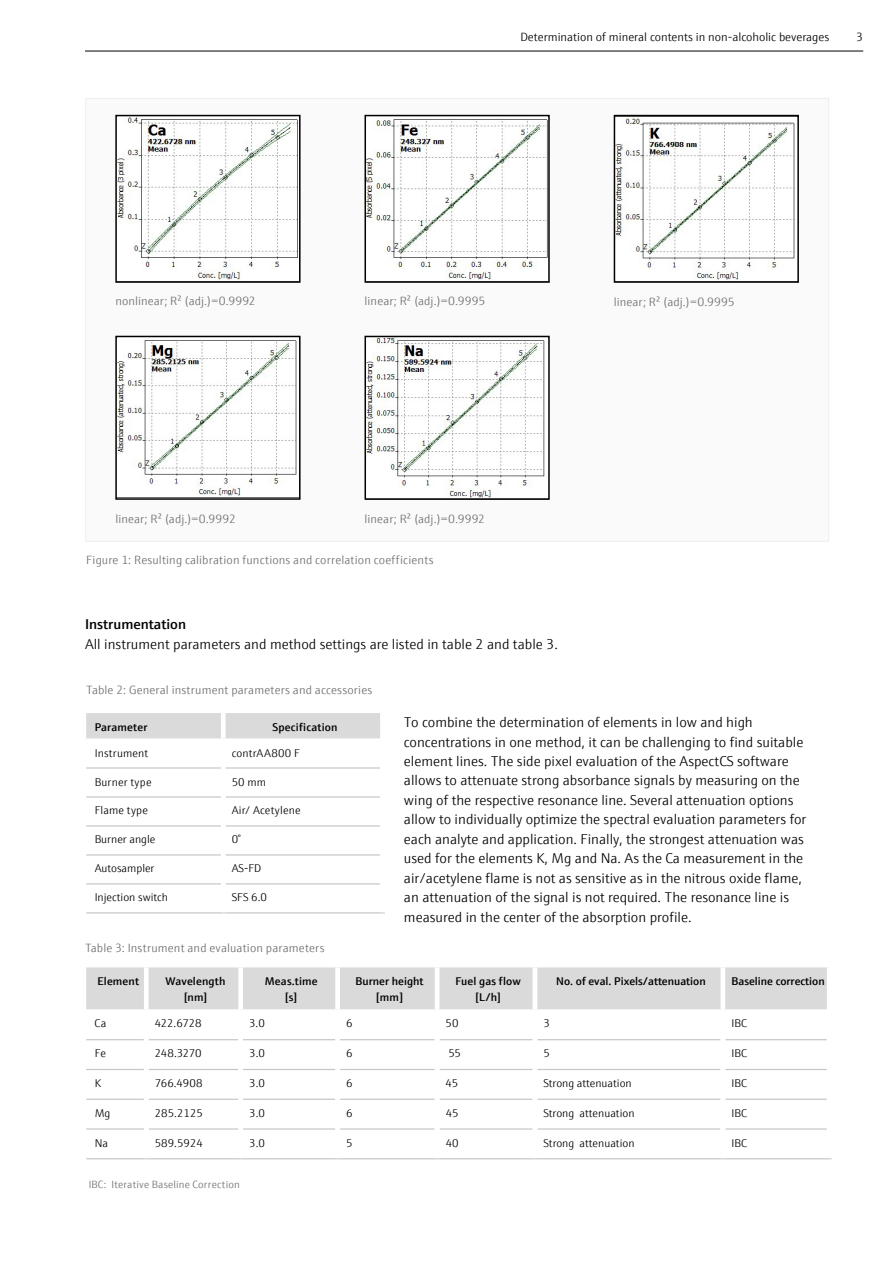
<style>
.page{position:relative;width:893px;height:1263px;background:#fff}
.page>*{position:absolute;margin:0;border:0;box-sizing:border-box;transform-origin:0 0}
.t1{font:300 14.25px/19.5px "E+H Sans";color:#000}
.t2{font:600 14.25px "E+H Sans";color:#000}
.t3{font:300 12px "E+H Sans";letter-spacing:.01em;color:#706f6f}
.t4{font:300 12px "E+H Sans";color:#000}
.t5{font:300 11.25px "E+H Sans";color:#000}
.t6{font:600 11.25px/16.5px "E+H Sans";color:#000;text-align:center}
.t7{font:300 11.25px "E+H Sans";letter-spacing:.02em;color:#000}
.t8{font:600 11.25px "E+H Sans";letter-spacing:.02em;color:#000}
.t9{font:300 10.5px "E+H Sans";letter-spacing:.02em;color:#706f6f}
</style>
<div class="page">
<div style="left:85px;top:98px;width:744px;height:444px;background:#fafafa;border:1px solid #f0f0ef"></div>
<img style="left:118px;top:118px;width:180px;height:162px">
<div style="left:115px;top:115px;width:186px;height:168px;border:2px solid #000"></div>
<img style="left:367px;top:119px;width:180px;height:161px">
<div style="left:364px;top:115px;width:186px;height:168px;border:2px solid #000"></div>
<img style="left:617px;top:118px;width:178px;height:162px">
<div style="left:614px;top:115px;width:185px;height:168px;border:2px solid #000"></div>
<img style="left:118px;top:340px;width:179px;height:156px">
<div style="left:115px;top:336px;width:186px;height:164px;border:2px solid #000"></div>
<img style="left:367px;top:339px;width:178px;height:158px">
<div style="left:364px;top:336px;width:186px;height:164px;border:2px solid #000"></div>
<div style="left:86px;top:967px;width:741px;height:42px;background:#dadada"></div>
<div style="left:144px;top:967px;width:5px;height:42px;background:#fff"></div>
<hr style="left:86px;top:1039px;width:58px;height:1px;background:#c6c6c6">
<hr style="left:149px;top:1039px;width:89px;height:1px;background:#c6c6c6">
<hr style="left:243px;top:1039px;width:92px;height:1px;background:#c6c6c6">
<hr style="left:340px;top:1039px;width:95px;height:1px;background:#c6c6c6">
<hr style="left:86px;top:1069px;width:58px;height:1px;background:#c6c6c6">
<hr style="left:149px;top:1069px;width:89px;height:1px;background:#c6c6c6">
<hr style="left:243px;top:1069px;width:92px;height:1px;background:#c6c6c6">
<hr style="left:340px;top:1069px;width:95px;height:1px;background:#c6c6c6">
<hr style="left:86px;top:1099px;width:58px;height:1px;background:#c6c6c6">
<hr style="left:149px;top:1099px;width:89px;height:1px;background:#c6c6c6">
<hr style="left:243px;top:1099px;width:92px;height:1px;background:#c6c6c6">
<hr style="left:340px;top:1099px;width:95px;height:1px;background:#c6c6c6">
<hr style="left:86px;top:1128px;width:58px;height:1px;background:#c6c6c6">
<hr style="left:149px;top:1128px;width:89px;height:1px;background:#c6c6c6">
<hr style="left:243px;top:1128px;width:92px;height:1px;background:#c6c6c6">
<hr style="left:340px;top:1128px;width:95px;height:1px;background:#c6c6c6">
<hr style="left:86px;top:1158px;width:60px;height:1px;background:#c6c6c6">
<hr style="left:146px;top:1158px;width:95px;height:1px;background:#c6c6c6">
<hr style="left:241px;top:1158px;width:97px;height:1px;background:#c6c6c6">
<hr style="left:338px;top:1158px;width:99px;height:1px;background:#c6c6c6">
<hr style="left:439px;top:1039px;width:94px;height:1px;background:#c6c6c6">
<hr style="left:439px;top:1069px;width:94px;height:1px;background:#c6c6c6">
<hr style="left:439px;top:1099px;width:94px;height:1px;background:#c6c6c6">
<hr style="left:439px;top:1128px;width:94px;height:1px;background:#c6c6c6">
<hr style="left:437px;top:1158px;width:98px;height:1px;background:#c6c6c6">
<hr style="left:537px;top:1039px;width:183px;height:1px;background:#c6c6c6">
<hr style="left:725px;top:1039px;width:102px;height:1px;background:#c6c6c6">
<hr style="left:537px;top:1069px;width:183px;height:1px;background:#c6c6c6">
<hr style="left:725px;top:1069px;width:102px;height:1px;background:#c6c6c6">
<hr style="left:537px;top:1099px;width:183px;height:1px;background:#c6c6c6">
<hr style="left:725px;top:1099px;width:102px;height:1px;background:#c6c6c6">
<hr style="left:537px;top:1128px;width:183px;height:1px;background:#c6c6c6">
<hr style="left:725px;top:1128px;width:102px;height:1px;background:#c6c6c6">
<hr style="left:535px;top:1158px;width:188px;height:1px;background:#c6c6c6">
<hr style="left:723px;top:1158px;width:108px;height:1px;background:#c6c6c6">
<div style="left:238px;top:967px;width:5px;height:42px;background:#fff"></div>
<div style="left:335px;top:967px;width:5px;height:42px;background:#fff"></div>
<hr style="left:435px;top:967px;width:4px;height:42px;background:#fff">
<hr style="left:533px;top:967px;width:4px;height:42px;background:#fff">
<div style="left:720px;top:967px;width:5px;height:42px;background:#fff"></div>
<div style="left:86px;top:713px;width:294px;height:25px;background:#dadada"></div>
<hr style="left:86px;top:767px;width:135px;height:1px;background:#c6c6c6">
<hr style="left:226px;top:767px;width:154px;height:1px;background:#c6c6c6">
<hr style="left:86px;top:796px;width:135px;height:1px;background:#c6c6c6">
<hr style="left:226px;top:796px;width:154px;height:1px;background:#c6c6c6">
<hr style="left:86px;top:825px;width:135px;height:1px;background:#c6c6c6">
<hr style="left:226px;top:825px;width:154px;height:1px;background:#c6c6c6">
<hr style="left:86px;top:854px;width:135px;height:1px;background:#c6c6c6">
<hr style="left:226px;top:854px;width:154px;height:1px;background:#c6c6c6">
<hr style="left:86px;top:883px;width:135px;height:1px;background:#c6c6c6">
<hr style="left:226px;top:883px;width:154px;height:1px;background:#c6c6c6">
<hr style="left:86px;top:912px;width:137px;height:1px;background:#c6c6c6">
<hr style="left:223px;top:912px;width:162px;height:1px;background:#c6c6c6">
<div style="left:221px;top:713px;width:5px;height:25px;background:#fff"></div>
<hr style="left:85px;top:51px;width:778px;height:1px;background:#000">
<p class="t3" style="left:115px;top:292px;width:142px">nonlinear; R² (adj.)=0.9992</p>
<p class="t4" style="left:520px;top:29px;width:310px">Determination of mineral contents in non-alcoholic beverages</p>
<p class="t4" style="left:856px;top:29px;width:8px">3</p>
<p class="t3" style="left:365px;top:292px;width:122px">linear; R² (adj.)=0.9995</p>
<p class="t3" style="left:614px;top:293px;width:122px">linear; R² (adj.)=0.9995</p>
<p class="t3" style="left:115px;top:510px;width:122px">linear; R² (adj.)=0.9992</p>
<p class="t3" style="left:364px;top:510px;width:122px">linear; R² (adj.)=0.9992</p>
<p class="t3" style="left:86px;top:551px;width:349px">Figure 1: Resulting calibration functions and correlation coefficients</p>
<p class="t2" style="left:85px;top:614px;width:103px">Instrumentation</p>
<p class="t1" style="left:85px;top:633px;width:474px">All instrument parameters and method settings are listed in table 2 and table 3.</p>
<p class="t3" style="left:86px;top:681px;width:288px">Table 2: General instrument parameters and accessories</p>
<p class="t6" style="left:95px;top:717px;width:54px">Parameter</p>
<p class="t8" style="left:272px;top:718px;width:66px">Specification</p>
<p class="t5" style="left:95px;top:744px;width:55px">Instrument</p>
<p class="t7" style="left:232px;top:744px;width:70px">contrAA800 F</p>
<p class="t7" style="left:95px;top:773px;width:58px">Burner type</p>
<p class="t5" style="left:232px;top:773px;width:36px">50 mm</p>
<p class="t7" style="left:95px;top:802px;width:55px">Flame type</p>
<p class="t7" style="left:232px;top:802px;width:70px">Air/ Acetylene</p>
<p class="t5" style="left:95px;top:831px;width:62px">Burner angle</p>
<p class="t5" style="left:232px;top:831px;width:10px">0°</p>
<p class="t5" style="left:95px;top:860px;width:61px">Autosampler</p>
<p class="t5" style="left:232px;top:860px;width:31px">AS-FD</p>
<p class="t5" style="left:95px;top:889px;width:75px">Injection switch</p>
<p class="t5" style="left:232px;top:889px;width:37px">SFS 6.0</p>
<p class="t1" style="left:404px;top:711px;width:404px">To combine the determination of elements in low and high concentrations in one method, it can be challenging to find suitable element lines. The side pixel evaluation of the AspectCS software allows to attenuate strong absorbance signals by measuring on the wing of the respective resonance line. Several attenuation options allow to individually optimize the spectral evaluation parameters for each analyte and application. Finally, the strongest attenuation was used for the elements K, Mg and Na. As the Ca measurement in the air/acetylene flame is not as sensitive as in the nitrous oxide flame, an attenuation of the signal is not required. The resonance line is measured in the center of the absorption profile.</p>
<p class="t3" style="left:85px;top:939px;width:241px">Table 3: Instrument and evaluation parameters</p>
<p class="t6" style="left:98px;top:972px;width:43px">Element</p>
<p class="t6" style="left:166px;top:972px;width:62px">Wavelength [nm]</p>
<p class="t6" style="left:265px;top:972px;width:54px">Meas.time [s]</p>
<p class="t6" style="left:356px;top:972px;width:69px">Burner height [mm]</p>
<p class="t6" style="left:455px;top:972px;width:67px">Fuel gas flow [L/h]</p>
<p class="t6" style="left:556px;top:972px;width:151px">No. of eval. Pixels/attenuation</p>
<p class="t6" style="left:731px;top:972px;width:95px">Baseline correction</p>
<p class="t5" style="left:95px;top:1015px;width:13px">Ca</p>
<p class="t5" style="left:155px;top:1015px;width:48px">422.6728</p>
<p class="t5" style="left:249px;top:1015px;width:17px">3.0</p>
<p class="t5" style="left:346px;top:1015px;width:8px">6</p>
<p class="t5" style="left:446px;top:1015px;width:15px">50</p>
<p class="t5" style="left:543px;top:1015px;width:8px">3</p>
<p class="t5" style="left:731px;top:1015px;width:17px">IBC</p>
<p class="t5" style="left:95px;top:1045px;width:13px">Fe</p>
<p class="t5" style="left:155px;top:1045px;width:48px">248.3270</p>
<p class="t5" style="left:249px;top:1045px;width:17px">3.0</p>
<p class="t5" style="left:346px;top:1045px;width:8px">6</p>
<p class="t5" style="left:448px;top:1045px;width:14px">55</p>
<p class="t5" style="left:543px;top:1045px;width:8px">5</p>
<p class="t5" style="left:731px;top:1045px;width:17px">IBC</p>
<p class="t5" style="left:95px;top:1075px;width:8px">K</p>
<p class="t5" style="left:155px;top:1075px;width:49px">766.4908</p>
<p class="t5" style="left:249px;top:1075px;width:17px">3.0</p>
<p class="t5" style="left:346px;top:1075px;width:8px">6</p>
<p class="t5" style="left:446px;top:1075px;width:14px">45</p>
<p class="t5" style="left:543px;top:1075px;width:90px">Strong attenuation</p>
<p class="t5" style="left:731px;top:1075px;width:17px">IBC</p>
<p class="t5" style="left:95px;top:1104px;width:17px">Mg</p>
<p class="t5" style="left:155px;top:1104px;width:50px">285.2125</p>
<p class="t5" style="left:249px;top:1104px;width:17px">3.0</p>
<p class="t5" style="left:346px;top:1104px;width:8px">6</p>
<p class="t5" style="left:446px;top:1104px;width:14px">45</p>
<p class="t5" style="left:543px;top:1104px;width:93px">Strong attenuation</p>
<p class="t5" style="left:731px;top:1104px;width:17px">IBC</p>
<p class="t5" style="left:95px;top:1134px;width:15px">Na</p>
<p class="t5" style="left:155px;top:1134px;width:50px">589.5924</p>
<p class="t5" style="left:249px;top:1134px;width:17px">3.0</p>
<p class="t5" style="left:346px;top:1134px;width:8px">5</p>
<p class="t5" style="left:446px;top:1134px;width:14px">40</p>
<p class="t5" style="left:543px;top:1134px;width:93px">Strong attenuation</p>
<p class="t5" style="left:731px;top:1134px;width:17px">IBC</p>
<p class="t9" style="left:89px;top:1177px;width:153px">IBC: Iterative Baseline Correction</p>
</div>
